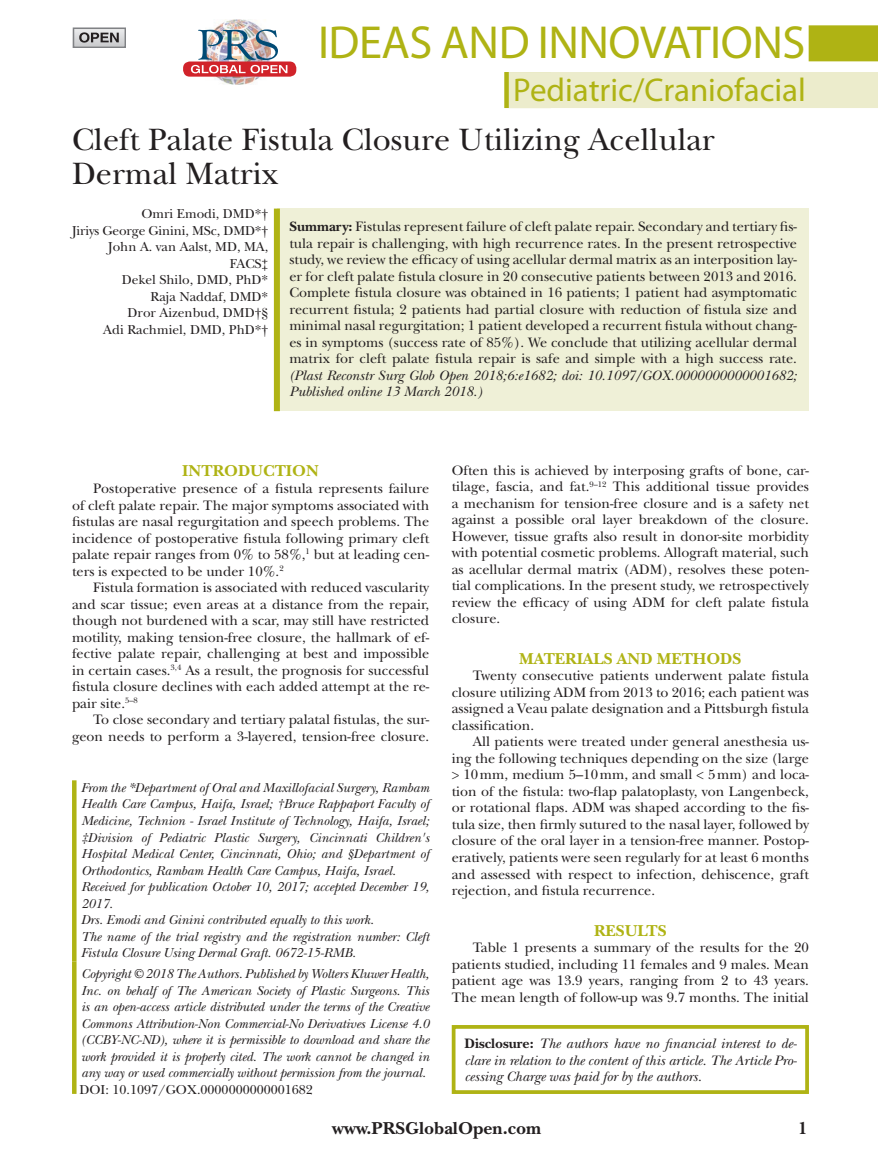
<style>
.page{position:relative;width:878px;height:1175px;background:#fff}
.page>*{position:absolute;margin:0;border:0;box-sizing:border-box;transform-origin:0 0}
.t1{font:46.5px "Myriad Pro";letter-spacing:-.01em;color:#afb314}
.t2{font:33px "Myriad Pro";color:#afb314}
.t3{font:32.25px/34.5px "New Baskerville";color:#231f20}
.t4{font:700 18px "New Baskerville";color:#231f20}
.t5{font:700 16.5px "New Baskerville";color:#afb314}
.t6{font:14.25px/16.5px "New Baskerville";color:#231f20;text-align:justify}
.t7{font:italic 14.25px/16.5px "New Baskerville";color:#231f20}
.t8{font:italic 13.5px/16.5px "New Baskerville";color:#231f20}
.t9{font:13.5px/16.5px "New Baskerville";color:#231f20;text-align:right}
.s1{font-weight:700}
.s2{font-weight:700;font-style:normal}
</style>
<div class="page">
<div style="left:73px;top:28px;width:52px;height:20px;border:2px solid #808285"></div>
<svg style="left:79px;top:32px;width:40px;height:11px"></svg>
<img style="left:214px;top:20px;width:48px;height:64px">
<svg style="left:183px;top:61px;width:113px;height:16px"></svg>
<img style="left:191px;top:29px;width:96px;height:44px">
<hr style="left:72px;top:780px;width:4px;height:181px;background:#afb314">
<div style="left:277px;top:208px;width:531px;height:203px;background:#eff0d7"></div>
<div style="left:274px;top:208px;width:6px;height:203px;background:#afb314"></div>
<div style="left:452px;top:1025px;width:356px;height:69px;border:4px solid #afb314"></div>
<div style="left:504px;top:72px;width:46px;height:36px;background:#afb314"></div>
<div style="left:508px;top:72px;width:370px;height:36px;background:#ececcc"></div>
<hr style="left:72px;top:961px;width:4px;height:132px;background:#afb314">
<div style="left:808px;top:25px;width:70px;height:36px;background:#afb314"></div>
<h1 class="t1" style="left:318px;top:14px;width:489px">IDEAS AND INNOVATIONS</h1>
<h2 class="t2" style="left:513px;top:69px;width:294px">PEDIATRIC/CRANIOFACIAL</h2>
<h3 class="t3" style="left:72px;top:122px;width:644px">Cleft Palate Fistula Closure Utilizing Acellular<br>Dermal Matrix</h3>
<p class="t9" style="left:72px;top:206px;width:198px">Omri Emodi, DMD*†<br>Jiriys George Ginini, MSc, DMD*†<br>John A. van Aalst, MD, MA,<br>FACS‡<br>Dekel Shilo, DMD, PhD*<br>Raja Naddaf, DMD*<br>Dror Aizenbud, DMD†§<br>Adi Rachmiel, DMD, PhD*†</p>
<p class="t6" style="left:289px;top:218px;width:509px"><span class="s1">Summary:</span> Fistulas represent failure of cleft palate repair. Secondary and tertiary fis&shy;tula repair is challenging, with high recurrence rates. In the present retrospective study, we review the efficacy of using acellular dermal matrix as an interposition lay&shy;er for cleft palate fistula closure in 20 consecutive patients between 2013 and 2016.<br>Complete fistula closure was obtained in 16 patients; 1 patient had asymptomatic recurrent fistula; 2 patients had partial closure with reduction of fistula size and minimal nasal regurgitation; 1 patient developed a recurrent fistula without chang&shy;es in symptoms (success rate of 85%). We conclude that utilizing acellular dermal matrix for cleft palate fistula repair is safe and simple with a high success rate.</p>
<p class="t7" style="left:289px;top:367px;width:509px">(Plast Reconstr Surg Glob Open 2018;6:e1682; doi: 10.1097/GOX.0000000000001682;<br>Published online 13 March 2018.)</p>
<p class="t5" style="left:182px;top:461px;width:138px">INTRODUCTION</p>
<p class="t6" style="left:72px;top:480px;width:359px;text-indent:21px">Postoperative presence of a fistula represents failure of cleft palate repair. The major symptoms associated with fistulas are nasal regurgitation and speech problems. The incidence of postoperative fistula following primary cleft palate repair ranges from 0% to 58%,<sup>1</sup> but at leading cen&shy;ters is expected to be under 10%.<sup>2</sup></p>
<p class="t6" style="left:72px;top:579px;width:359px;text-indent:21px">Fistula formation is associated with reduced vascularity and scar tissue; even areas at a distance from the repair, though not burdened with a scar, may still have restricted motility, making tension-free closure, the hallmark of ef&shy;fective palate repair, challenging at best and impossible in certain cases.<sup>3,4</sup> As a result, the prognosis for successful fistula closure declines with each added attempt at the re&shy;pair site.<sup>5–8</sup></p>
<p class="t6" style="left:72px;top:711px;width:359px;text-align:right">To close secondary and tertiary palatal fistulas, the sur&shy;geon needs to perform a 3-layered, tension-free closure.</p>
<p class="t8" style="left:81px;top:779px;width:350px">From the *Department of Oral and Maxillofacial Surgery, Rambam Health Care Campus, Haifa, Israel; †Bruce Rappaport Faculty of Medicine, Technion - Israel Institute of Technology, Haifa, Israel; ‡Division of Pediatric Plastic Surgery, Cincinnati Children's Hospital Medical Center, Cincinnati, Ohio; and §Department of Orthodontics, Rambam Health Care Campus, Haifa, Israel.<br>Received for publication October 10, 2017; accepted December 19, 2017.<br>Drs. Emodi and Ginini contributed equally to this work.<br>The name of the trial registry and the registration number: Cleft Fistula Closure Using Dermal Graft. 0672-15-RMB.</p>
<p class="t8" style="left:81px;top:965px;width:350px;text-align:justify">Copyright © 2018 The Authors. Published by Wolters Kluwer Health, Inc. on behalf of The American Society of Plastic Surgeons. This is an open-access article distributed under the terms of the Creative Commons Attribution-Non Commercial-No Derivatives License 4.0 (CCBY-NC-ND), where it is permissible to download and share the work provided it is properly cited. The work cannot be changed in any way or used commercially without permission from the journal.</p>
<p class="t9" style="left:80px;top:1081px;width:235px">DOI: 10.1097/GOX.0000000000001682</p>
<p class="t6" style="left:451px;top:462px;width:359px">Often this is achieved by interposing grafts of bone, car&shy;tilage, fascia, and fat.<sup>9–12</sup> This additional tissue provides a mechanism for tension-free closure and is a safety net against a possible oral layer breakdown of the closure.<br>However, tissue grafts also result in donor-site morbidity with potential cosmetic problems. Allograft material, such as acellular dermal matrix (ADM), resolves these poten&shy;tial complications. In the present study, we retrospectively review the efficacy of using ADM for cleft palate fistula closure.</p>
<p class="t5" style="left:519px;top:649px;width:224px">MATERIALS AND METHODS</p>
<p class="t6" style="left:451px;top:667px;width:359px;text-indent:21px">Twenty consecutive patients underwent palate fistula closure utilizing ADM from 2013 to 2016; each patient was assigned a Veau palate designation and a Pittsburgh fistula classification.</p>
<p class="t6" style="left:451px;top:733px;width:359px;text-indent:21px">All patients were treated under general anesthesia us&shy;ing the following techniques depending on the size (large &gt; 10mm, medium 5–10mm, and small &lt; 5mm) and loca&shy;tion of the fistula: two-flap palatoplasty, von Langenbeck, or rotational flaps. ADM was shaped according to the fis&shy;tula size, then firmly sutured to the nasal layer, followed by closure of the oral layer in a tension-free manner. Postop&shy;eratively, patients were seen regularly for at least 6 months and assessed with respect to infection, dehiscence, graft rejection, and fistula recurrence.</p>
<p class="t5" style="left:594px;top:920px;width:74px">RESULTS</p>
<p class="t6" style="left:451px;top:939px;width:359px;text-indent:21px">Table 1 presents a summary of the results for the 20 patients studied, including 11 females and 9 males. Mean patient age was 13.9 years, ranging from 2 to 43 years.<br>The mean length of follow-up was 9.7 months. The initial</p>
<p class="t7" style="left:464px;top:1035px;width:334px;text-align:justify"><span class="s2">Disclosure:</span> The authors have no financial interest to de&shy;clare in relation to the content of this article. The Article Pro&shy;cessing Charge was paid for by the authors.</p>
<p class="t4" style="left:332px;top:1118px;width:210px">www.PRSGlobalOpen.com</p>
<p class="t4" style="left:798px;top:1118px;width:11px">1</p>
</div>
